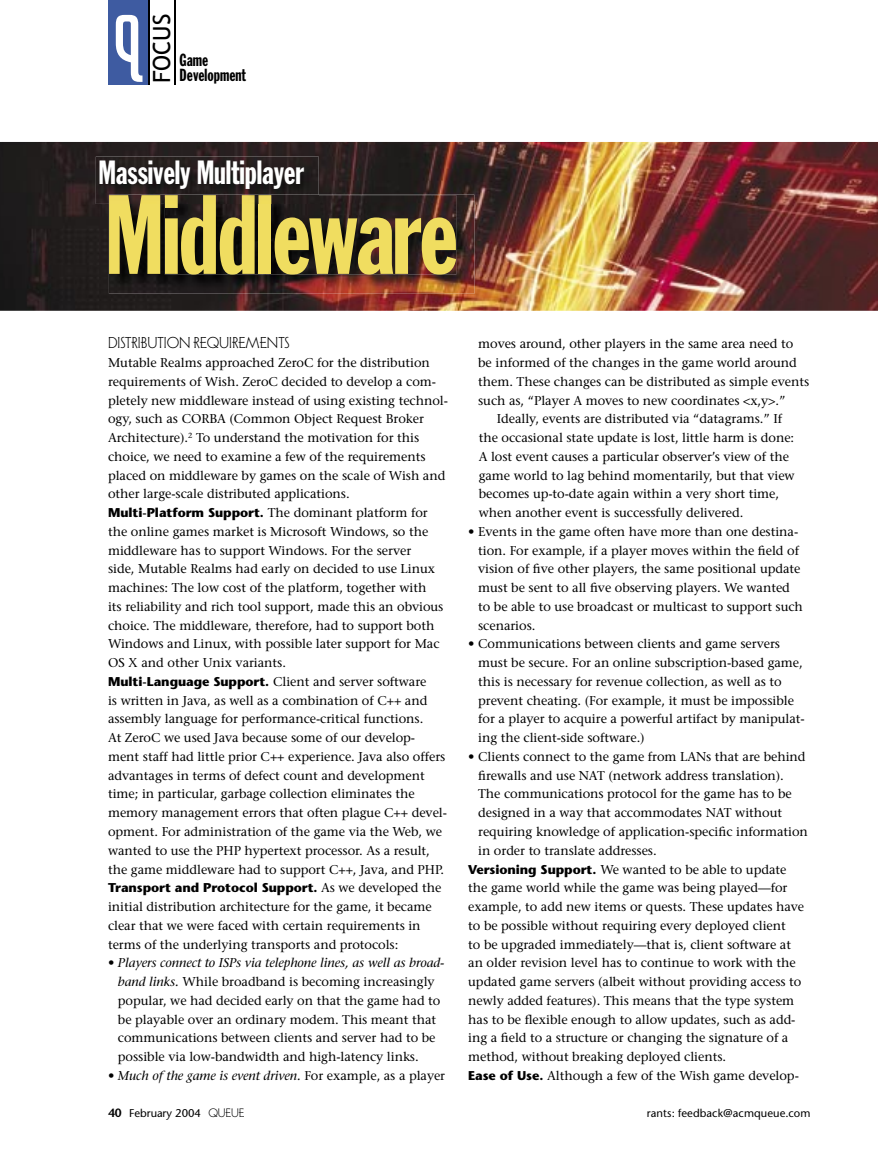
<style>
.page{position:relative;width:878px;height:1175px;background:#fff}
.page>*{position:absolute;margin:0;border:0;box-sizing:border-box;transform-origin:0 0}
.t1{font:110.55px "Franklin Gothic Extra Cond";letter-spacing:-.02em;color:#f0dd60}
.t2{font:33px "Franklin Gothic Extra Cond";letter-spacing:-.005em;color:#fff}
.t3{font:23.7px "Trebuchet MS";color:#000}
.t4{font:17.25px "Franklin Gothic Extra Cond";color:#000}
.t5{font:16.5px "Wade Sans Light Plain";color:#000}
.t6{font:12.75px/18.8px "Stone Serif";letter-spacing:-.005em;color:#000}
.t7{font:700 12.75px "Stone Sans";letter-spacing:-.005em;color:#000}
.t8{font:italic 12.75px "Stone Serif";letter-spacing:-.005em;color:#000}
.t9{font:11.25px "Stone Sans";letter-spacing:.005em;color:#000}
.s1{font-family:"Stone Serif";font-weight:400}
.s2{font-family:"Stone Sans";font-weight:700}
.s3{font-style:italic}
.s4{font-style:normal}
.s5{font-weight:600;font-size:12px}
.s6{font-family:"Wade Sans Light Plain";font-size:12.75px}
</style>
<div class="page">
<div style="left:108px;top:0;width:41px;height:85px;background:#3e5ba1"></div>
<svg style="left:116px;top:15px;width:26px;height:67px"></svg>
<hr style="left:149px;top:0;width:1px;height:85px;background:#000">
<hr style="left:174px;top:0;width:1px;height:85px;background:#000">
<img style="left:0;top:142px;width:878px;height:169px">
<img style="left:109px;top:195px;width:365px;height:99px">
<img style="left:109px;top:204px;width:51px;height:70px">
<img style="left:165px;top:195px;width:291px;height:80px">
<img style="left:96px;top:157px;width:223px;height:47px">
<img style="left:160px;top:195px;width:5px;height:9px">
<img style="left:109px;top:195px;width:51px;height:9px">
<img style="left:165px;top:195px;width:154px;height:9px">
<h3 class="t3" style="left:148px;top:83px;width:71px;rotate:-90deg">FOCUS</h3>
<h3 class="t4" style="left:180px;top:51px;width:30px">Game</h3>
<h3 class="t4" style="left:180px;top:66px;width:68px">Development</h3>
<h2 class="t2" style="left:98px;top:154px;width:207px">Massively Multiplayer</h2>
<h1 class="t1" style="left:105px;top:176px;width:354px">Middleware</h1>
<p class="t5" style="left:108px;top:333px;width:183px">DISTRIBUTION REQUIREMENTS</p>
<p class="t6" style="left:108px;top:353px;width:341px">Mutable Realms approached ZeroC for the distribution requirements of Wish. ZeroC decided to develop a com&shy;pletely new middleware instead of using existing technol&shy;ogy, such as CORBA (Common Object Request Broker Architecture).<sup>2</sup> To understand the motivation for this choice, we need to examine a few of the requirements placed on middleware by games on the scale of Wish and other large-scale distributed applications.</p>
<p class="t7" style="left:108px;top:504px;width:321px">Multi-Platform Support. <span class="s1">The dominant platform for</span></p>
<p class="t6" style="left:108px;top:522px;width:340px">the online games market is Microsoft Windows, so the middleware has to support Windows. For the server<br>side, Mutable Realms had early on decided to use Linux machines: The low cost of the platform, together with<br>its reliability and rich tool support, made this an obvious choice. The middleware, therefore, had to support both Windows and Linux, with possible later support for Mac OS X and other Unix variants.<br><span class="s2">Multi-Language Support.</span> Client and server software<br>is written in Java, as well as a combination of C++ and assembly language for performance-critical functions.<br>At ZeroC we used Java because some of our develop&shy;ment staff had little prior C++ experience. Java also offers advantages in terms of defect count and development time; in particular, garbage collection eliminates the memory management errors that often plague C++ devel&shy;opment. For administration of the game via the Web, we wanted to use the PHP hypertext processor. As a result, the game middleware had to support C++, Java, and PHP.</p>
<p class="t7" style="left:108px;top:879px;width:335px">Transport and Protocol Support. <span class="s1">As we developed the</span></p>
<p class="t6" style="left:108px;top:897px;width:325px">initial distribution architecture for the game, it became clear that we were faced with certain requirements in terms of the underlying transports and protocols:</p>
<p class="t6" style="left:118px;top:953px;width:328px;text-indent:-10px">• <span class="s3">Players connect to ISPs via telephone lines, as well as broad&shy;band links.</span> While broadband is becoming increasingly popular, we had decided early on that the game had to be playable over an ordinary modem. This meant that communications between clients and server had to be possible via low-bandwidth and high-latency links.</p>
<p class="t8" style="left:108px;top:1067px;width:338px"><span class="s4">•</span> Much of the game is event driven. <span class="s4">For example, as a player</span></p>
<p class="t6" style="left:478px;top:334px;width:316px">moves around, other players in the same area need to</p>
<p class="t6" style="left:478px;top:353px;width:320px">be informed of the changes in the game world around</p>
<p class="t6" style="left:478px;top:372px;width:332px">them. These changes can be distributed as simple events</p>
<p class="t6" style="left:478px;top:390px;width:309px">such as, “Player A moves to new coordinates &lt;x,y&gt;.”</p>
<p class="t6" style="left:496px;top:409px;width:287px">Ideally, events are distributed via “datagrams.” If</p>
<p class="t6" style="left:478px;top:428px;width:317px">the occasional state update is lost, little harm is done:</p>
<p class="t6" style="left:478px;top:447px;width:312px">A lost event causes a particular observer’s view of the</p>
<p class="t6" style="left:478px;top:465px;width:317px">game world to lag behind momentarily, but that view</p>
<p class="t6" style="left:478px;top:484px;width:302px">becomes up-to-date again within a very short time,</p>
<p class="t6" style="left:478px;top:503px;width:266px">when another event is successfully delivered.</p>
<p class="t6" style="left:478px;top:522px;width:326px;text-indent:-10px">• Events in the game often have more than one destina&shy;tion. For example, if a player moves within the field of vision of five other players, the same positional update must be sent to all five observing players. We wanted to be able to use broadcast or multicast to support such scenarios.</p>
<p class="t6" style="left:478px;top:634px;width:328px;text-indent:-10px">• Communications between clients and game servers must be secure. For an online subscription-based game, this is necessary for revenue collection, as well as to prevent cheating. (For example, it must be impossible for a player to acquire a powerful artifact by manipulat&shy;ing the client-side software.)</p>
<p class="t6" style="left:468px;top:747px;width:339px">• Clients connect to the game from LANs that are behind</p>
<p class="t6" style="left:478px;top:765px;width:307px">firewalls and use NAT (network address translation).</p>
<p class="t6" style="left:478px;top:784px;width:315px">The communications protocol for the game has to be</p>
<p class="t6" style="left:478px;top:803px;width:305px">designed in a way that accommodates NAT without</p>
<p class="t6" style="left:478px;top:822px;width:331px">requiring knowledge of application-specific information</p>
<p class="t6" style="left:478px;top:840px;width:180px">in order to translate addresses.</p>
<p class="t6" style="left:468px;top:859px;width:319px"><span class="s2">Versioning Support.</span> We wanted to be able to update</p>
<p class="t6" style="left:468px;top:878px;width:321px">the game world while the game was being played—for</p>
<p class="t6" style="left:468px;top:897px;width:337px">example, to add new items or quests. These updates have</p>
<p class="t6" style="left:468px;top:915px;width:319px">to be possible without requiring every deployed client</p>
<p class="t6" style="left:468px;top:934px;width:324px">to be upgraded immediately—that is, client software at</p>
<p class="t6" style="left:468px;top:953px;width:329px">an older revision level has to continue to work with the</p>
<p class="t6" style="left:468px;top:972px;width:334px">updated game servers (albeit without providing access to</p>
<p class="t6" style="left:468px;top:990px;width:327px">newly added features). This means that the type system</p>
<p class="t6" style="left:468px;top:1009px;width:329px">has to be flexible enough to allow updates, such as add-</p>
<p class="t6" style="left:468px;top:1028px;width:322px">ing a field to a structure or changing the signature of a</p>
<p class="t6" style="left:468px;top:1047px;width:259px">method, without breaking deployed clients.</p>
<p class="t6" style="left:468px;top:1065px;width:332px"><span class="s2">Ease of Use.</span> Although a few of the Wish game develop-</p>
<p class="t9" style="left:108px;top:1106px;width:138px"><span class="s5">40</span> February 2004 <span class="s6">QUEUE</span></p>
<p class="t9" style="left:646px;top:1106px;width:165px">rants: feedback@acmqueue.com</p>
</div>
